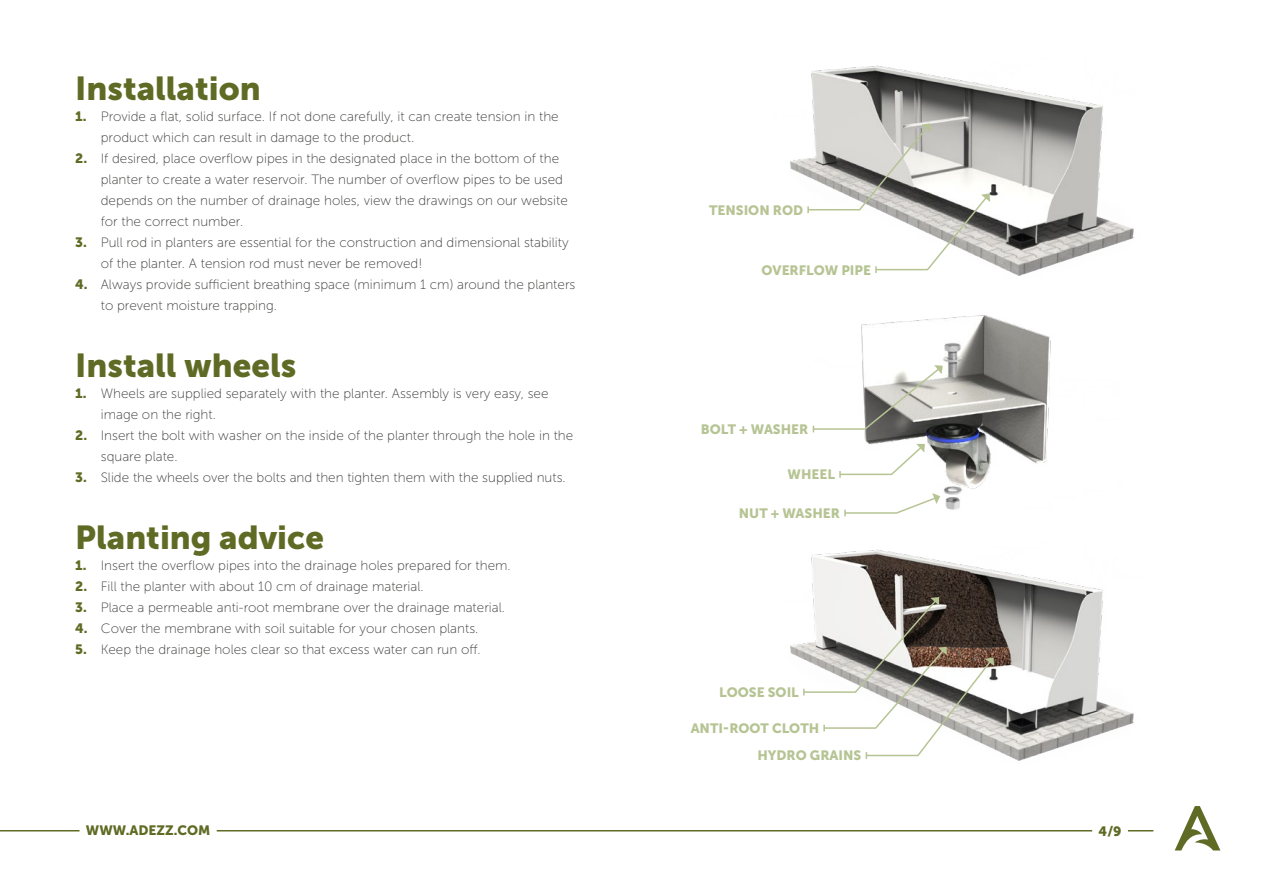
<style>
.page{position:relative;width:1263px;height:893px;background:#fff}
.page>*{position:absolute;margin:0;border:0;box-sizing:border-box;transform-origin:0 0}
.t1{font:33px "Museo Sans 900";color:#5f6b24}
.t2{font:13.5px/21px "Museo Sans 100";color:#3c3c3b}
.t3{font:13.5px/27.5px "Museo Sans 900";color:#b6c494}
.t4{font:13.5px "Museo Sans 900";color:#5f6b24}
.s1{font-family:"Museo Sans 900";color:#5f6b24}
</style>
<div class="page">
<svg style="left:1175px;top:806px;width:45px;height:44px"></svg>
<svg style="left:1128px;top:830px;width:25px;height:1px"></svg>
<hr style="left:0;top:830px;width:80px;height:1px;background:#5f6b24">
<hr style="left:217px;top:830px;width:875px;height:1px;background:#5f6b24">
<img style="left:812px;top:315px;width:239px;height:195px">
<img style="left:790px;top:65px;width:344px;height:211px">
<svg style="left:812px;top:365px;width:131px;height:67px"></svg>
<svg style="left:838px;top:444px;width:87px;height:34px"></svg>
<svg style="left:843px;top:493px;width:97px;height:23px"></svg>
<svg style="left:807px;top:123px;width:183px;height:150px"></svg>
<img style="left:790px;top:549px;width:344px;height:212px">
<svg style="left:802px;top:597px;width:192px;height:162px"></svg>
<h1 class="t1" style="left:75px;top:70px;width:187px">Installation</h1>
<p class="t2" style="left:101px;top:106px;width:459px;text-indent:-26px"><span class="s1">1.</span> Provide a flat, solid surface. If not done carefully, it can create tension in the product which can result in damage to the product.</p>
<p class="t2" style="left:101px;top:148px;width:469px;text-indent:-26px"><span class="s1">2.</span> If desired, place overflow pipes in the designated place in the bottom of the planter to create a water reservoir. The number of overflow pipes to be used depends on the number of drainage holes, view the drawings on our website for the correct number.</p>
<p class="t2" style="left:101px;top:232px;width:469px;text-indent:-26px"><span class="s1">3.</span> Pull rod in planters are essential for the construction and dimensional stability of the planter. A tension rod must never be removed!</p>
<p class="t2" style="left:101px;top:274px;width:476px;text-indent:-26px"><span class="s1">4.</span> Always provide sufficient breathing space (minimum 1 cm) around the planters to prevent moisture trapping.</p>
<h1 class="t1" style="left:75px;top:347px;width:222px">Install wheels</h1>
<p class="t2" style="left:101px;top:383px;width:449px;text-indent:-26px"><span class="s1">1.</span> Wheels are supplied separately with the planter. Assembly is very easy, see image on the right.</p>
<p class="t2" style="left:101px;top:425px;width:474px;text-indent:-26px"><span class="s1">2.</span> Insert the bolt with washer on the inside of the planter through the hole in the square plate.</p>
<p class="t2" style="left:75px;top:467px;width:492px"><span class="s1">3.</span> Slide the wheels over the bolts and then tighten them with the supplied nuts.</p>
<h1 class="t1" style="left:75px;top:519px;width:250px">Planting advice</h1>
<p class="t2" style="left:75px;top:555px;width:437px"><span class="s1">1.</span> Insert the overflow pipes into the drainage holes prepared for them.</p>
<p class="t2" style="left:75px;top:576px;width:350px"><span class="s1">2.</span> Fill the planter with about 10 cm of drainage material.</p>
<p class="t2" style="left:75px;top:597px;width:431px"><span class="s1">3.</span> Place a permeable anti-root membrane over the drainage material.</p>
<p class="t2" style="left:75px;top:618px;width:405px"><span class="s1">4.</span> Cover the membrane with soil suitable for your chosen plants.</p>
<p class="t2" style="left:75px;top:639px;width:407px"><span class="s1">5.</span> Keep the drainage holes clear so that excess water can run off.</p>
<p class="t3" style="left:709px;top:196px;width:95px">TENSION ROD</p>
<p class="t3" style="left:761px;top:256px;width:111px">OVERFLOW PIPE</p>
<p class="t3" style="left:701px;top:415px;width:109px">BOLT + WASHER</p>
<p class="t3" style="left:787px;top:461px;width:49px">WHEEL</p>
<p class="t3" style="left:739px;top:499px;width:103px">NUT + WASHER</p>
<p class="t3" style="left:719px;top:679px;width:81px">LOOSE SOIL</p>
<p class="t3" style="left:757px;top:714px;width:105px;text-indent:-67px">ANTI-ROOT CLOTH<br>HYDRO GRAINS</p>
<p class="t4" style="left:86px;top:823px;width:126px">WWW.ADEZZ.COM</p>
<p class="t4" style="left:1099px;top:823px;width:24px">4/9</p>
</div>
